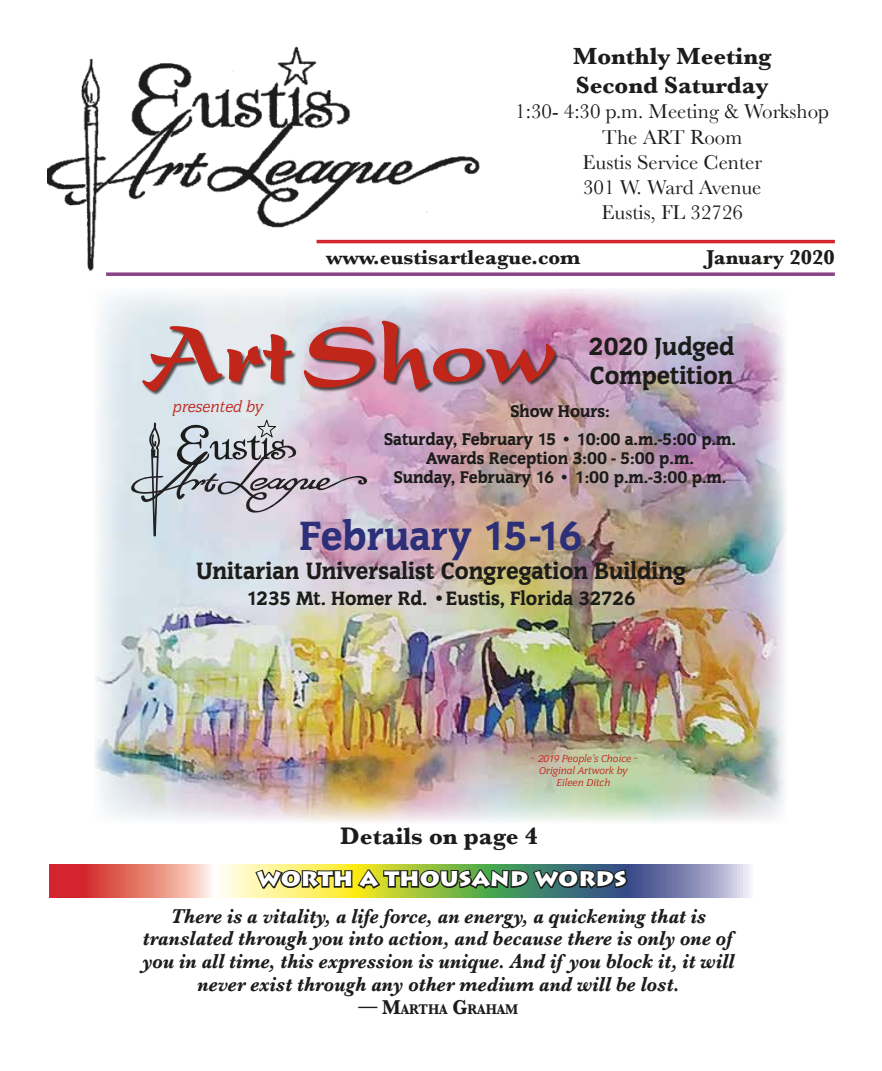
<style>
.page{position:relative;width:882px;height:1071px;background:#fff}
.page>*{position:absolute;margin:0;border:0;box-sizing:border-box;transform-origin:0 0}
.t1{font:900 92.75px "Present";color:#c1261b;scale:.9 1}
.t2{font:42.35px "Congress T Blac";color:#2d2f79}
.t3{font:25.72px/28.9px "Congress T Blac";color:#1c1c1a}
.t4{font:700 24.5px/29.4px "Baskerville";color:#1c1c1a}
.t5{font:24.5px "Congress T Blac";color:#1c1c1a}
.t6{font:900 24.5px "Lithos Pro";color:#fff}
.t7{font:italic 700 21px/22.8px "Baskerville";color:#1c1c1a;text-align:center;scale:.9 1}
.t8{font:21px/25.2px "Baskerville";color:#1c1c1a;text-align:center}
.t9{font:700 21px "Baskerville";color:#1c1c1a}
.t10{font:20.12px "Congress T Blac";color:#1c1c1a}
.t11{font:17.5px/27.1px "Congress T Blac";color:#1c1c1a;text-align:center}
.t12{font:italic 15.75px "Congress T";color:#c1261b}
.t13{font:700 14.7px "Baskerville";color:#1c1c1a;scale:.9 1}
.t14{font:italic 10.15px/12.2px "Congress T";color:#c1261b;text-align:center}
.s1{font-size:21px}
</style>
<div class="page">
<img style="left:47px;top:46px;width:441px;height:226px">
<svg style="left:106px;top:272px;width:729px;height:4px;background:#985b94"></svg>
<hr style="left:317px;top:240px;width:518px;height:3px;background:#d4252f">
<svg style="left:49px;top:864px;width:701px;height:34px;background:#ba9789"></svg>
<img style="left:254px;top:868px;width:375px;height:25px">
<img style="left:94px;top:289px;width:692px;height:533px">
<div style="left:142px;top:321px;width:417px;height:75px;background:#1c1c1a;opacity:.75"></div>
<svg style="left:131px;top:419px;width:238px;height:118px;background:#c3becb"></svg>
<p class="t4" style="left:573px;top:41px;width:200px">Monthly Meeting<br>Second Saturday</p>
<p class="t8" style="left:515px;top:99px;width:315px">1:30- 4:30 p.m. Meeting &amp; Workshop<br>The ART Room<br>Eustis Service Center<br>301 W. Ward Avenue<br>Eustis, FL 32726</p>
<p class="t9" style="left:326px;top:244px;width:256px">www.eustisartleague.com</p>
<p class="t9" style="left:706px;top:244px;width:130px">January 2020</p>
<h1 class="t1" style="left:144px;top:305px;width:461px">Art Show</h1>
<p class="t12" style="left:173px;top:398px;width:91px">presented by</p>
<p class="t3" style="left:589px;top:332px;width:147px">2020 Judged<br>Competition</p>
<p class="t11" style="left:384px;top:398px;width:353px">Show Hours:<br>Saturday, February 15 • 10:00 a.m.-5:00 p.m.</p>
<p class="t11" style="left:394px;top:448px;width:334px;line-height:19.2px">Awards Reception 3:00 - 5:00 p.m.<br>Sunday, February 16 • 1:00 p.m.-3:00 p.m.</p>
<h2 class="t2" style="left:299px;top:511px;width:285px">February 15-16</h2>
<p class="t5" style="left:196px;top:557px;width:491px">Unitarian Universalist Congregation Building</p>
<p class="t10" style="left:246px;top:586px;width:391px">1235 Mt. Homer Rd. •Eustis, Florida 32726</p>
<p class="t14" style="left:529px;top:752px;width:111px">~ 2019 People’s Choice~<br>Original Artwork by<br>Eileen Ditch</p>
<p class="t4" style="left:340px;top:822px;width:199px">Details on page 4</p>
<p class="t6" style="left:257px;top:863px;width:371px">WORTH A THOUSAND WORDS</p>
<p class="t7" style="left:143px;top:904px;width:659px">There is a vitality, a life force, an energy, a quickening that is translated through you into action, and because there is only one of you in all time, this expression is unique. And if you block it, it will never exist through any other medium and will be lost.</p>
<p class="t13" style="left:359px;top:1000px;width:178px"><span class="s1">— M</span>ARTHA <span class="s1">G</span>RAHAM</p>
</div>
